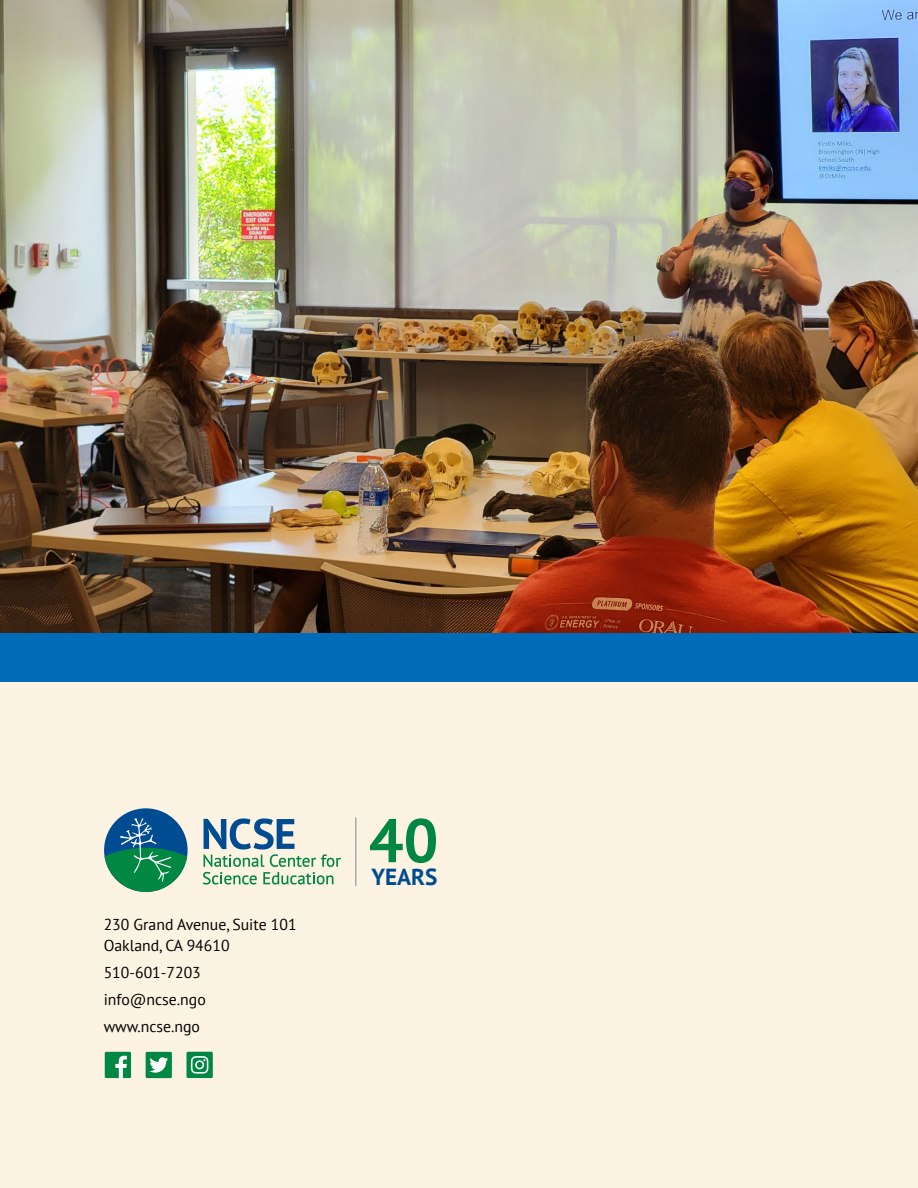
<style>
.page{position:relative;width:918px;height:1188px;background:#fdf3e3}
.page>*{position:absolute;margin:0;border:0;box-sizing:border-box;transform-origin:0 0}
.t1{font:700 61.35px "PT Sans";color:#008742}
.t2{font:700 23.25px "PT Sans";color:#004c92}
.t3{font:15.75px "PT Sans";color:#000}
</style>
<div class="page">
<div style="left:105px;top:1052px;width:26px;height:26px;background:#008742"></div>
<svg style="left:115px;top:1056px;width:12px;height:22px"></svg>
<div style="left:187px;top:1052px;width:26px;height:26px;background:#008742"></div>
<svg style="left:191px;top:1056px;width:17px;height:18px"></svg>
<div style="left:146px;top:1052px;width:26px;height:26px;background:#008742"></div>
<svg style="left:149px;top:1057px;width:19px;height:16px"></svg>
<img style="left:0;top:0;width:917px;height:633px">
<div style="left:0;top:633px;width:918px;height:48px;background:#006bb7"></div>
<div style="left:104px;top:808px;width:84px;height:84px;background:#004c92;border-radius:50%"></div>
<svg style="left:105px;top:819px;width:82px;height:73px"></svg>
<svg style="left:203px;top:818px;width:138px;height:67px"></svg>
<hr style="left:355px;top:817px;width:1px;height:69px;background:#8e9092">
<p class="t3" style="left:104px;top:914px;width:194px">230 Grand Avenue, Suite 101</p>
<p class="t3" style="left:104px;top:935px;width:127px">Oakland, CA 94610</p>
<p class="t3" style="left:104px;top:962px;width:99px">510-601-7203</p>
<p class="t3" style="left:104px;top:989px;width:104px">info@ncse.ngo</p>
<p class="t3" style="left:104px;top:1016px;width:98px">www.ncse.ngo</p>
<h1 class="t1" style="left:369px;top:800px;width:71px">40</h1>
<h2 class="t2" style="left:371px;top:861px;width:68px">YEARS</h2>
</div>
